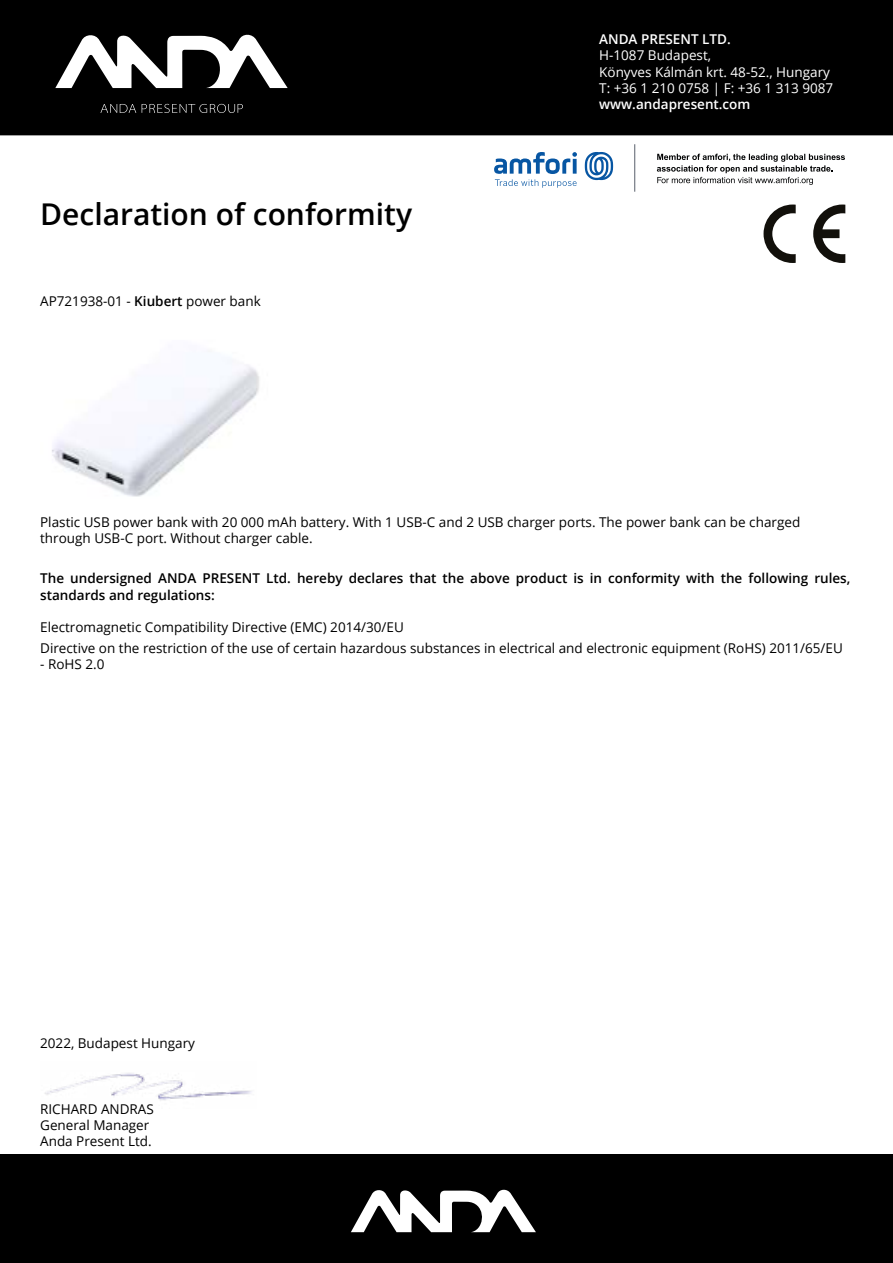
<style>
.page{position:relative;width:893px;height:1263px;background:#fff}
.page>*{position:absolute;margin:0;border:0;box-sizing:border-box;transform-origin:0 0}
.t1{font:600 30px "Open Sans";color:#000}
.t2{font:13.5px/16.2px "Open Sans";color:#000}
.t3{font:600 13.5px/16.2px "Open Sans";color:#000}
.t4{font:13.5px/16.2px "Open Sans";color:#fff}
.t5{font:600 13.5px "Open Sans";color:#fff}
.s1{font-weight:600}
</style>
<div class="page">
<div style="left:0;top:0;width:893px;height:135px;background:#000"></div>
<div style="left:0;top:1154px;width:893px;height:109px;background:#000"></div>
<svg style="left:55px;top:34px;width:233px;height:54px"></svg>
<svg style="left:100px;top:104px;width:143px;height:9px"></svg>
<img style="left:52px;top:365px;width:207px;height:132px">
<svg style="left:351px;top:1189px;width:185px;height:43px"></svg>
<svg style="left:585px;top:152px;width:28px;height:28px"></svg>
<svg style="left:494px;top:152px;width:83px;height:36px"></svg>
<hr style="left:634px;top:144px;width:1px;height:47px;background:#686e79">
<svg style="left:657px;top:154px;width:188px;height:31px"></svg>
<svg style="left:763px;top:205px;width:33px;height:58px"></svg>
<svg style="left:813px;top:205px;width:32px;height:58px"></svg>
<img style="left:45px;top:1073px;width:207px;height:28px">
<h1 class="t1" style="left:40px;top:193px;width:373px">Declaration of conformity</h1>
<p class="t2" style="left:40px;top:292px;width:222px">AP721938-01 - <span class="s1">Kiubert</span> power bank</p>
<p class="t5" style="left:599px;top:30px;width:133px">ANDA PRESENT LTD.</p>
<p class="t4" style="left:599px;top:47px;width:236px">H-1087 Budapest,<br>Könyves Kálmán krt. 48-52., Hungary<br>T: +36 1 210 0758 | F: +36 1 313 9087</p>
<p class="t5" style="left:599px;top:95px;width:153px">www.andapresent.com</p>
<p class="t2" style="left:40px;top:514px;width:762px">Plastic USB power bank with 20 000 mAh battery. With 1 USB-C and 2 USB charger ports. The power bank can be charged through USB-C port. Without charger cable.</p>
<p class="t3" style="left:40px;top:570px;width:812px">The undersigned ANDA PRESENT Ltd. hereby declares that the above product is in conformity with the following rules, standards and regulations:</p>
<p class="t2" style="left:40px;top:617px;width:804px;line-height:20.4px">Electromagnetic Compatibility Directive (EMC) 2014/30/EU<br>Directive on the restriction of the use of certain hazardous substances in electrical and electronic equipment (RoHS) 2011/65/EU</p>
<p class="t2" style="left:40px;top:655px;width:66px">- RoHS 2.0</p>
<p class="t2" style="left:40px;top:1034px;width:156px">2022, Budapest Hungary</p>
<p class="t2" style="left:40px;top:1100px;width:115px">RICHARD ANDRAS<br>General Manager<br>Anda Present Ltd.</p>
</div>
